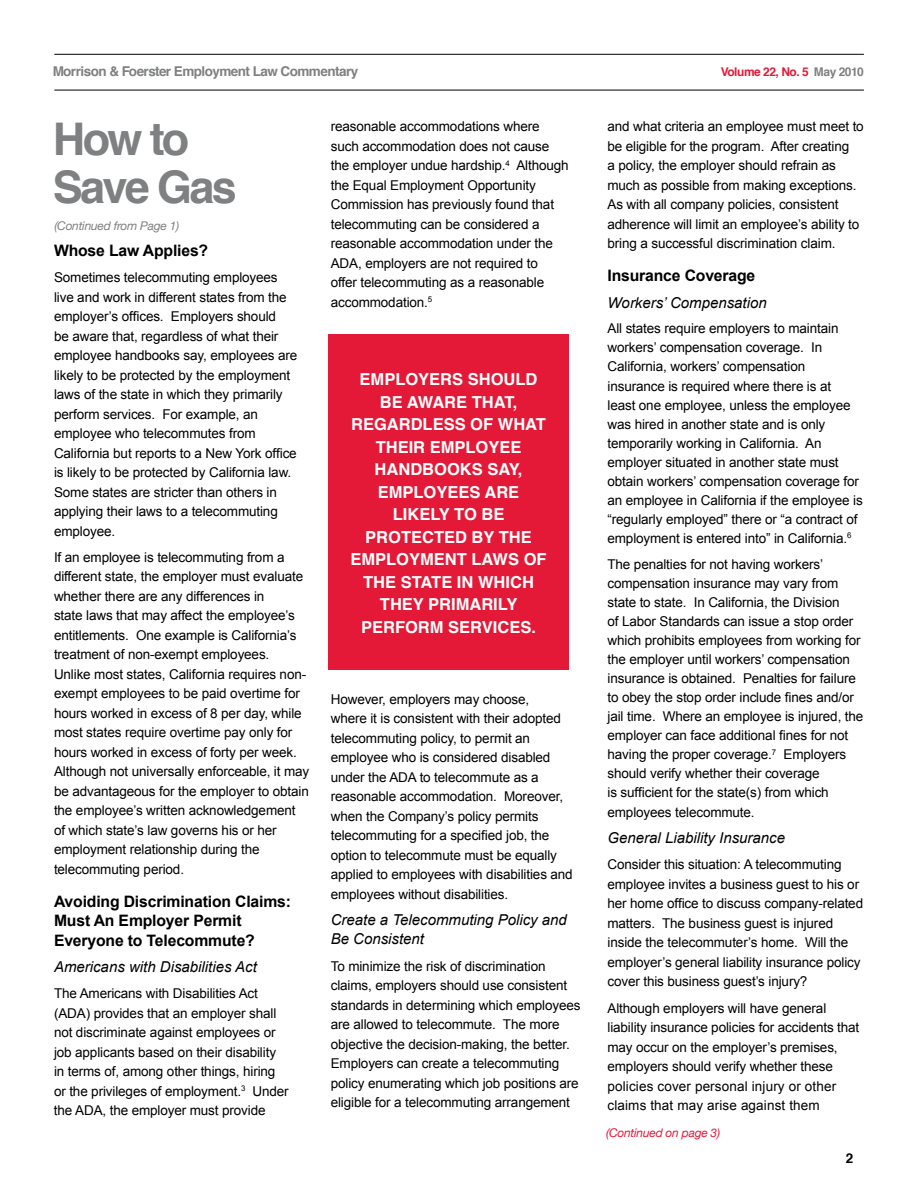
<style>
.page{position:relative;width:918px;height:1188px;background:#fff}
.page>*{position:absolute;margin:0;border:0;box-sizing:border-box;transform-origin:0 0}
.t1{font:700 45px/48px "Helvetica";letter-spacing:-.06em;color:#7f8081}
.t2{font:700 16.5px/22.5px "Helvetica";color:#fff}
.t3{font:700 15.75px/19.5px "Arial";letter-spacing:-.01em;color:#000}
.t4{font:italic 15px/19.5px "Arial";color:#000}
.t5{font:13.5px/19.5px "Arial";letter-spacing:-.01em;color:#000}
.t6{font:700 13.5px "Helvetica";letter-spacing:-.04em;color:#7f8081}
.t7{font:700 13.5px "Helvetica";color:#000}
.t8{font:700 12px "Helvetica";letter-spacing:-.04em;color:#e31937}
.t9{font:italic 12px "Helvetica Neue";letter-spacing:-.02em;color:#7f8081}
.t10{font:italic 12px "Helvetica Neue";letter-spacing:-.02em;color:#e31937}
.s1{color:#7f8081}
</style>
<div class="page">
<hr style="left:54px;top:90px;width:810px;height:1px;background:#000">
<hr style="left:54px;top:54px;width:810px;height:1px;background:#000">
<div style="left:328px;top:335px;width:241px;height:335px;background:#e31937"></div>
<p class="t6" style="left:53px;top:61px;width:307px">MORRISON &amp; FOERSTER EMPLOYMENT LAW COMMENTARY</p>
<p class="t8" style="left:721px;top:62px;width:145px">VOLUME 22, NO. 5 <span class="s1">MAY 2010</span></p>
<h1 class="t1" style="left:53px;top:116px;width:185px">HOW TO<br>SAVE GAS</h1>
<p class="t9" style="left:54px;top:218px;width:126px">(Continued from Page 1)</p>
<p class="t3" style="left:54px;top:241px;width:156px">Whose Law Applies?</p>
<p class="t5" style="left:54px;top:268px;width:245px">Sometimes telecommuting employees live and work in different states from the employer’s offices. Employers should<br>be aware that, regardless of what their employee handbooks say, employees are likely to be protected by the employment laws of the state in which they primarily perform services. For example, an employee who telecommutes from California but reports to a New York office is likely to be protected by California law.<br>Some states are stricter than others in applying their laws to a telecommuting employee.</p>
<p class="t5" style="left:54px;top:548px;width:257px">If an employee is telecommuting from a different state, the employer must evaluate whether there are any differences in<br>state laws that may affect the employee’s entitlements. One example is California’s treatment of non-exempt employees.<br>Unlike most states, California requires non&shy;exempt employees to be paid overtime for hours worked in excess of 8 per day, while most states require overtime pay only for hours worked in excess of forty per week.<br>Although not universally enforceable, it may be advantageous for the employer to obtain the employee’s written acknowledgement of which state’s law governs his or her employment relationship during the telecommuting period.</p>
<p class="t3" style="left:54px;top:892px;width:239px">Avoiding Discrimination Claims:<br>Must An Employer Permit<br>Everyone to Telecommute?</p>
<p class="t4" style="left:54px;top:957px;width:204px">Americans with Disabilities Act</p>
<p class="t5" style="left:54px;top:984px;width:236px">The Americans with Disabilities Act (ADA) provides that an employer shall not discriminate against employees or job applicants based on their disability in terms of, among other things, hiring or the privileges of employment.<sup>3</sup> Under the ADA, the employer must provide</p>
<p class="t5" style="left:331px;top:117px;width:239px">reasonable accommodations where such accommodation does not cause the employer undue hardship.<sup>4</sup> Although the Equal Employment Opportunity Commission has previously found that telecommuting can be considered a reasonable accommodation under the ADA, employers are not required to<br>offer telecommuting as a reasonable accommodation.<sup>5</sup></p>
<p class="t2" style="left:380px;top:368px;width:147px;text-indent:26px">OYERS SHOULD<br>BE AWA</p>
<p class="t2" style="left:360px;top:368px;width:24px">EMPL</p>
<p class="t2" style="left:444px;top:391px;width:40px">RE THAT</p>
<p class="t2" style="left:513px;top:391px;width:6px">,</p>
<p class="t2" style="left:351px;top:413px;width:25px">REGA</p>
<p class="t2" style="left:399px;top:413px;width:24px">RDLESS</p>
<p class="t2" style="left:470px;top:413px;width:41px">OF WHAT</p>
<p class="t2" style="left:376px;top:436px;width:11px">THEI</p>
<p class="t2" style="left:413px;top:436px;width:29px">R EMPL</p>
<p class="t2" style="left:476px;top:436px;width:25px">OYEE</p>
<p class="t2" style="left:375px;top:458px;width:13px">HAND</p>
<p class="t2" style="left:422px;top:458px;width:102px">BOOKS SAY,</p>
<p class="t2" style="left:378px;top:481px;width:13px">EMPL</p>
<p class="t2" style="left:424px;top:481px;width:25px">OYEES</p>
<p class="t2" style="left:484px;top:481px;width:34px">ARE</p>
<p class="t2" style="left:393px;top:503px;width:11px">LIKELY</p>
<p class="t2" style="left:454px;top:503px;width:50px">TO BE</p>
<p class="t2" style="left:365px;top:526px;width:48px">PROTECTED</p>
<p class="t2" style="left:472px;top:526px;width:39px">BY THE</p>
<p class="t2" style="left:350px;top:548px;width:13px">EMPL</p>
<p class="t2" style="left:396px;top:548px;width:26px">OYMENT</p>
<p class="t2" style="left:471px;top:548px;width:13px">LAWS</p>
<p class="t2" style="left:524px;top:548px;width:23px">OF</p>
<p class="t2" style="left:363px;top:571px;width:12px">THE</p>
<p class="t2" style="left:401px;top:571px;width:12px">STATE</p>
<p class="t2" style="left:457px;top:571px;width:33px">IN WHICH</p>
<p class="t2" style="left:380px;top:593px;width:12px">THEY</p>
<p class="t2" style="left:361px;top:593px;width:141px;text-indent:67px">PRIMARILY<br>PERFORM SERVICES</p>
<p class="t2" style="left:531px;top:616px;width:6px">.</p>
<p class="t5" style="left:331px;top:689px;width:244px">However, employers may choose,<br>where it is consistent with their adopted telecommuting policy, to permit an employee who is considered disabled under the ADA to telecommute as a reasonable accommodation. Moreover, when the Company’s policy permits telecommuting for a specified job, the option to telecommute must be equally applied to employees with disabilities and employees without disabilities.</p>
<p class="t4" style="left:331px;top:910px;width:238px">Create a Telecommuting Policy and<br>Be Consistent</p>
<p class="t5" style="left:331px;top:956px;width:251px">To minimize the risk of discrimination claims, employers should use consistent standards in determining which employees are allowed to telecommute. The more objective the decision-making, the better.<br>Employers can create a telecommuting policy enumerating which job positions are eligible for a telecommuting arrangement</p>
<p class="t5" style="left:608px;top:117px;width:258px">and what criteria an employee must meet to be eligible for the program. After creating<br>a policy, the employer should refrain as much as possible from making exceptions.<br>As with all company policies, consistent adherence will limit an employee’s ability to bring a successful discrimination claim.</p>
<p class="t3" style="left:608px;top:267px;width:149px">Insurance Coverage</p>
<p class="t4" style="left:608px;top:293px;width:161px">Workers’ Compensation</p>
<p class="t5" style="left:608px;top:319px;width:257px;line-height:19px">All states require employers to maintain workers’ compensation coverage. In California, workers’ compensation insurance is required where there is at<br>least one employee, unless the employee was hired in another state and is only temporarily working in California. An employer situated in another state must obtain workers’ compensation coverage for an employee in California if the employee is “regularly employed” there or “a contract of employment is entered into” in California.<sup>6</sup></p>
<p class="t5" style="left:607px;top:555px;width:257px;line-height:19px">The penalties for not having workers’ compensation insurance may vary from state to state. In California, the Division<br>of Labor Standards can issue a stop order which prohibits employees from working for the employer until workers’ compensation insurance is obtained. Penalties for failure to obey the stop order include fines and/or jail time. Where an employee is injured, the employer can face additional fines for not having the proper coverage.<sup>7</sup> Employers should verify whether their coverage<br>is sufficient for the state(s) from which employees telecommute.</p>
<p class="t4" style="left:607px;top:828px;width:179px">General Liability Insurance</p>
<p class="t5" style="left:607px;top:855px;width:257px">Consider this situation: A telecommuting employee invites a business guest to his or her home office to discuss company-related matters. The business guest is injured inside the telecommuter’s home. Will the employer’s general liability insurance policy cover this business guest’s injury?</p>
<p class="t5" style="left:607px;top:998px;width:253px">Although employers will have general liability insurance policies for accidents that may occur on the employer’s premises, employers should verify whether these policies cover personal injury or other claims that may arise against them</p>
<p class="t10" style="left:606px;top:1126px;width:115px">(Continued on page 3)</p>
<p class="t7" style="left:846px;top:1148px;width:9px">2</p>
</div>
